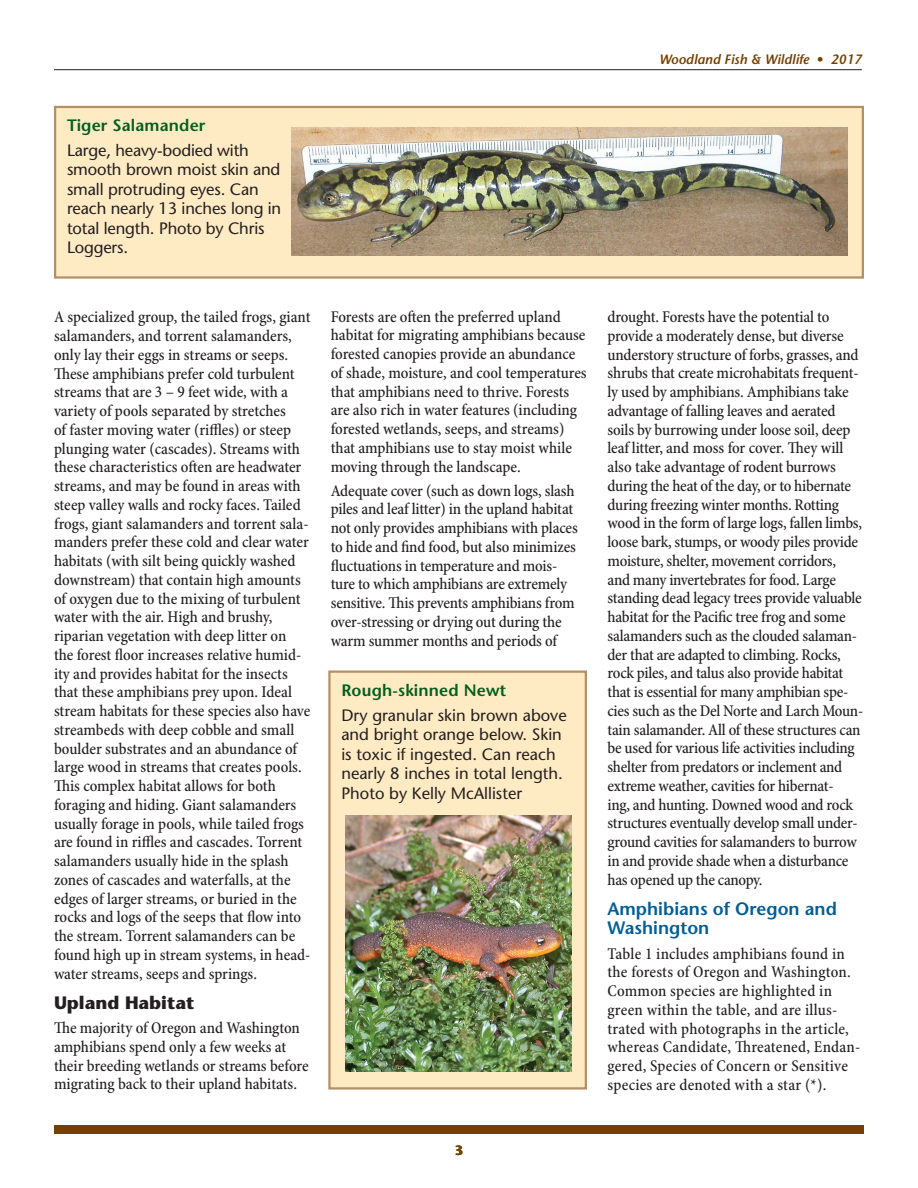
<style>
.page{position:relative;width:918px;height:1188px;background:#fff}
.page>*{position:absolute;margin:0;border:0;box-sizing:border-box;transform-origin:0 0}
.Small_Head_3{font:600 18px/19.5px "Stone Sans Std";color:#005d95}
.headers{font:700 18px "Stone Sans Std";color:#231f20}
.t1{font:500 condensed 16.5px/18.8px "Minion Pro";letter-spacing:-.01em;color:#231f20}
.t2{font:500 condensed 16.5px/18.8px "Minion Pro";letter-spacing:.01em;color:#231f20}
.t3{font:500 16.5px/19.5px "Stone Sans Std";color:#231f20}
.Small_Head_2{font:600 16.5px "Stone Sans Std";letter-spacing:.01em;color:#025e1f}
.No_bullet_headings{font:600 16.5px "Stone Sans Std";letter-spacing:.01em;color:#025e1f}
.t4{font:italic 600 13.5px "Stone Sans Std";color:#754100}
.Time{font:700 13.5px "Stone Sans Std";color:#754100}
</style>
<div class="page">
<hr style="left:54px;top:69px;width:808px;height:1px;background:#231f20">
<div style="left:55px;top:107px;width:808px;height:171px;background:#feeac3"></div>
<div style="left:54px;top:106px;width:810px;height:173px;border:2px solid #b69065"></div>
<div style="left:54px;top:1125px;width:810px;height:9px;background:#754100"></div>
<img style="left:292px;top:127px;width:556px;height:128px">
<div style="left:329px;top:672px;width:257px;height:416px;background:#feeac3"></div>
<div style="left:328px;top:670px;width:259px;height:420px;border:2px solid #b69065"></div>
<img style="left:345px;top:816px;width:227px;height:255px">
<p class="t4" style="left:659px;top:51px;width:204px">Woodland Fish &amp; Wildlife • 2017</p>
<p class="No_bullet_headings" style="left:67px;top:115px;width:140px">Tiger Salamander</p>
<p class="t3" style="left:67px;top:140px;width:216px">Large, heavy-bodied with smooth brown moist skin and small protruding eyes. Can reach nearly 13 inches long in total length. Photo by Chris<br>Loggers.</p>
<p class="t1" style="left:54px;top:308px;width:258px">A specialized group, the tailed frogs, giant salamanders, and torrent salamanders, only lay their eggs in streams or seeps.<br>These amphibians prefer cold turbulent streams that are 3 – 9 feet wide, with a variety of pools separated by stretches<br>of faster moving water (riffles) or steep plunging water (cascades). Streams with these characteristics often are headwater streams, and may be found in areas with steep valley walls and rocky faces. Tailed frogs, giant salamanders and torrent sala&shy;manders prefer these cold and clear water habitats (with silt being quickly washed downstream) that contain high amounts of oxygen due to the mixing of turbulent water with the air. High and brushy, riparian vegetation with deep litter on<br>the forest floor increases relative humid&shy;ity and provides habitat for the insects that these amphibians prey upon. Ideal stream habitats for these species also have streambeds with deep cobble and small boulder substrates and an abundance of large wood in streams that creates pools.<br>This complex habitat allows for both foraging and hiding. Giant salamanders usually forage in pools, while tailed frogs are found in riffles and cascades. Torrent salamanders usually hide in the splash zones of cascades and waterfalls, at the edges of larger streams, or buried in the rocks and logs of the seeps that flow into the stream. Torrent salamanders can be found high up in stream systems, in head&shy;water streams, seeps and springs.</p>
<p class="headers" style="left:54px;top:992px;width:142px">Upland Habitat</p>
<p class="t1" style="left:54px;top:1019px;width:256px">The majority of Oregon and Washington amphibians spend only a few weeks at their breeding wetlands or streams before migrating back to their upland habitats.</p>
<p class="t1" style="left:331px;top:308px;width:258px">Forests are often the preferred upland habitat for migrating amphibians because forested canopies provide an abundance of shade, moisture, and cool temperatures that amphibians need to thrive. Forests are also rich in water features (including forested wetlands, seeps, and streams) that amphibians use to stay moist while moving through the landscape.</p>
<p class="t1" style="left:331px;top:482px;width:249px">Adequate cover (such as down logs, slash piles and leaf litter) in the upland habitat not only provides amphibians with places to hide and find food, but also minimizes fluctuations in temperature and mois&shy;ture to which amphibians are extremely sensitive. This prevents amphibians from over-stressing or drying out during the warm summer months and periods of</p>
<p class="Small_Head_2" style="left:341px;top:680px;width:166px">Rough-skinned Newt</p>
<p class="t3" style="left:341px;top:705px;width:227px">Dry granular skin brown above and bright orange below. Skin is toxic if ingested. Can reach nearly 8 inches in total length.<br>Photo by Kelly McAllister</p>
<p class="Time" style="left:455px;top:1142px;width:10px">3</p>
<p class="t1" style="left:608px;top:308px;width:257px">drought. Forests have the potential to provide a moderately dense, but diverse understory structure of forbs, grasses, and shrubs that create microhabitats frequent&shy;ly used by amphibians. Amphibians take advantage of falling leaves and aerated soils by burrowing under loose soil, deep leaf litter, and moss for cover. They will also take advantage of rodent burrows during the heat of the day, or to hibernate during freezing winter months. Rotting wood in the form of large logs, fallen limbs, loose bark, stumps, or woody piles provide moisture, shelter, movement corridors,<br>and many invertebrates for food. Large standing dead legacy trees provide valuable habitat for the Pacific tree frog and some salamanders such as the clouded salaman&shy;der that are adapted to climbing. Rocks, rock piles, and talus also provide habitat that is essential for many amphibian spe&shy;cies such as the Del Norte and Larch Moun&shy;tain salamander. All of these structures can be used for various life activities including shelter from predators or inclement and extreme weather, cavities for hibernat-<br>ing, and hunting. Downed wood and rock structures eventually develop small under&shy;ground cavities for salamanders to burrow in and provide shade when a disturbance has opened up the canopy.</p>
<p class="Small_Head_3" style="left:608px;top:899px;width:231px">Amphibians of Oregon and<br>Washington</p>
<p class="t2" style="left:608px;top:945px;width:255px">Table 1 includes amphibians found in the forests of Oregon and Washington.<br>Common species are highlighted in green within the table, and are illus&shy;trated with photographs in the article, whereas Candidate, Threatened, Endan&shy;gered, Species of Concern or Sensitive species are denoted with a star (*).</p>
</div>
